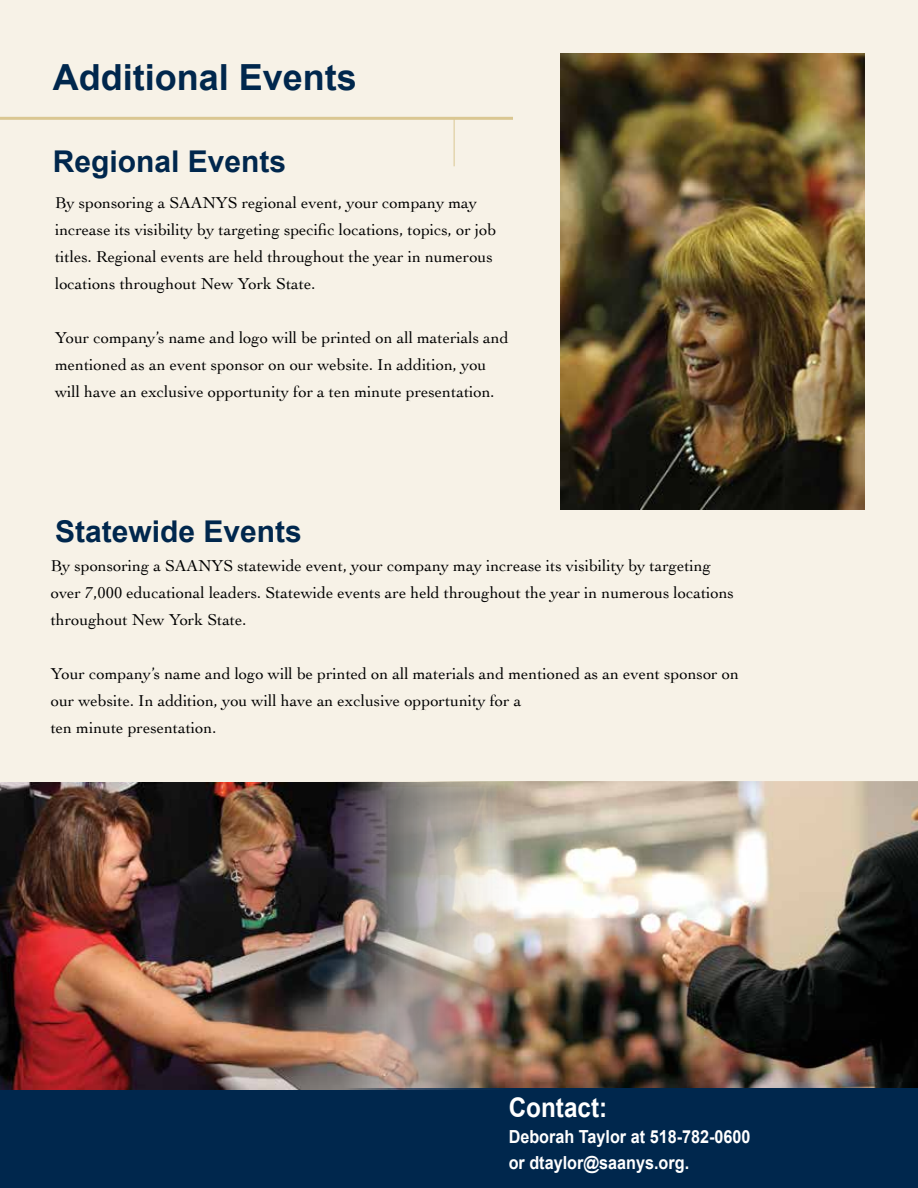
<style>
.page{position:relative;width:918px;height:1188px;background:#fff}
.page>*{position:absolute;margin:0;border:0;box-sizing:border-box;transform-origin:0 0}
.t1{font:700 36px "Arial";color:#00274d}
.t2{font:700 30px "Arial";color:#00274d}
.t3{font:700 27px "Arial";color:#fff;scale:.9 1}
.t4{font:700 18px/26px "Arial";color:#fff;scale:.9 1}
.t5{font:16.5px/27px "Cochin";color:#000}
</style>
<div class="page">
<div style="left:0;top:0;width:918px;height:786px;background:#f7f2e7"></div>
<img style="left:535px;top:782px;width:383px;height:307px">
<hr style="left:0;top:117px;width:513px;height:3px;background:#dac792">
<hr style="left:454px;top:118px;width:1px;height:48px;background:#dac792">
<div style="left:0;top:1089px;width:918px;height:99px;background:#00274d"></div>
<img style="left:0;top:782px;width:535px;height:308px">
<img style="left:561px;top:54px;width:303px;height:456px">
<h1 class="t1" style="left:53px;top:54px;width:306px">Additional Events</h1>
<h2 class="t2" style="left:53px;top:142px;width:235px">Regional Events</h2>
<p class="t5" style="left:55px;top:188px;width:443px">By sponsoring a SAANYS regional event, your company may increase its visibility by targeting specific locations, topics, or job titles. Regional events are held throughout the year in numerous locations throughout New York State.</p>
<p class="t5" style="left:55px;top:323px;width:455px">Your company’s name and logo will be printed on all materials and mentioned as an event sponsor on our website. In addition, you will have an exclusive opportunity for a ten minute presentation.</p>
<h2 class="t2" style="left:55px;top:512px;width:248px">Statewide Events</h2>
<p class="t5" style="left:51px;top:552px;width:685px">By sponsoring a SAANYS statewide event, your company may increase its visibility by targeting over 7,000 educational leaders. Statewide events are held throughout the year in numerous locations throughout New York State.</p>
<p class="t5" style="left:51px;top:660px;width:690px">Your company’s name and logo will be printed on all materials and mentioned as an event sponsor on our website. In addition, you will have an exclusive opportunity for a<br>ten minute presentation.</p>
<h3 class="t3" style="left:509px;top:1090px;width:111px">Contact:</h3>
<p class="t4" style="left:509px;top:1125px;width:270px">Deborah Taylor at 518-782-0600 or dtaylor@saanys.org.</p>
</div>
